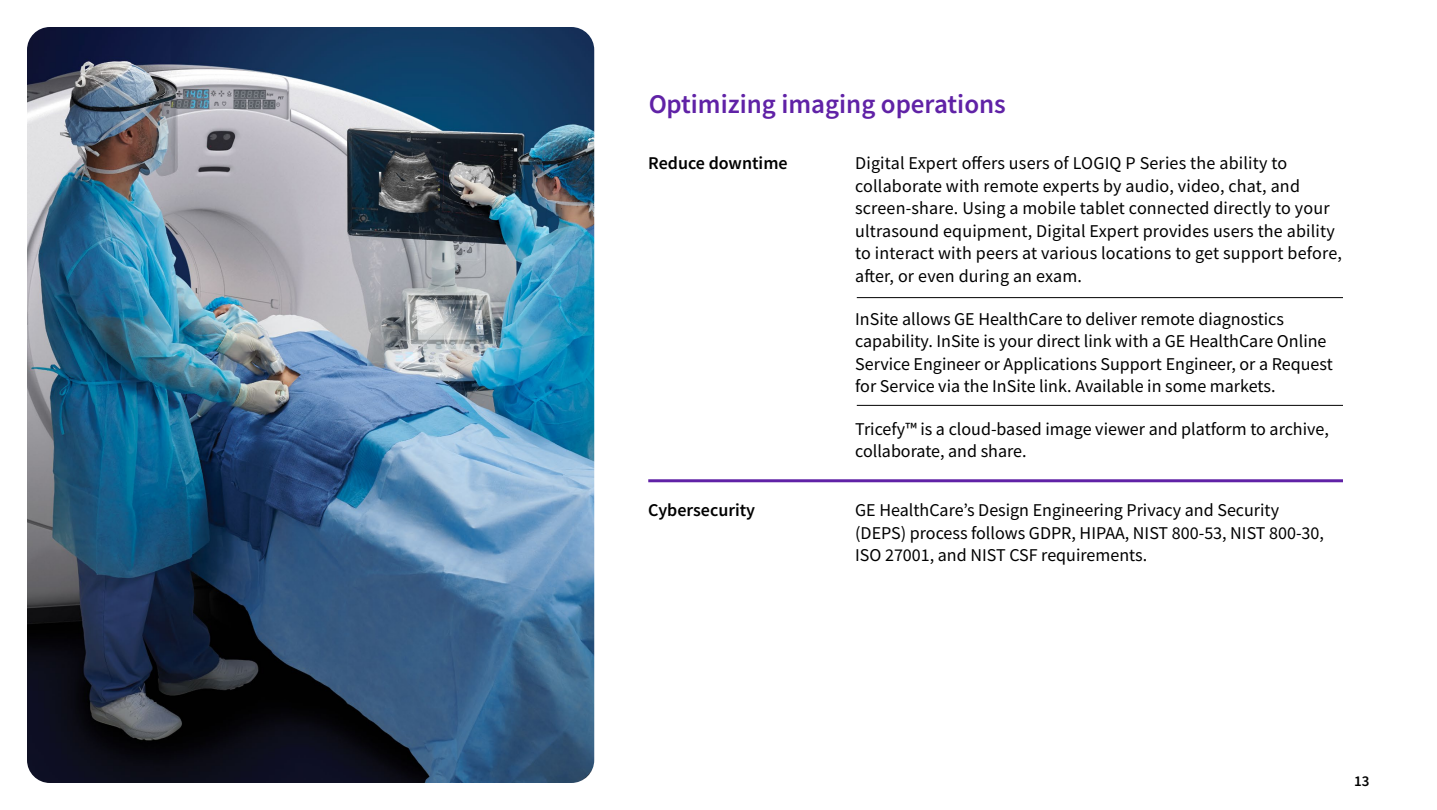
<style>
.page{position:relative;width:1437px;height:810px;background:#fff}
.page>*{position:absolute;margin:0;border:0;box-sizing:border-box;transform-origin:0 0}
.t1{font:600 27px "Source Sans Pro";color:#6022a6}
.t2{font:18px/22.5px "Source Sans Pro";color:#000}
.t3{font:600 18px "Source Sans Pro";color:#000}
.t4{font:600 15px "Source Sans Pro";color:#000}
</style>
<div class="page">
<hr style="left:856px;top:297px;width:486px;height:1px;background:#000">
<hr style="left:856px;top:405px;width:486px;height:1px;background:#000">
<img style="left:27px;top:27px;width:567px;height:756px">
<hr style="left:648px;top:479px;width:694px;height:3px;background:#6022a6">
<h1 class="t1" style="left:648px;top:86px;width:359px">Optimizing imaging operations</h1>
<p class="t3" style="left:648px;top:152px;width:141px">Reduce downtime</p>
<p class="t2" style="left:855px;top:152px;width:488px">Digital Expert offers users of LOGIQ P Series the ability to collaborate with remote experts by audio, video, chat, and screen‐share. Using a mobile tablet connected directly to your ultrasound equipment, Digital Expert provides users the ability to interact with peers at various locations to get support before, after, or even during an exam.</p>
<p class="t2" style="left:855px;top:307px;width:479px">InSite allows GE HealthCare to deliver remote diagnostics capability. InSite is your direct link with a GE HealthCare Online Service Engineer or Applications Support Engineer, or a Request for Service via the InSite link. Available in some markets.</p>
<p class="t2" style="left:855px;top:418px;width:475px">Tricefy™ is a cloud-based image viewer and platform to archive, collaborate, and share.</p>
<p class="t3" style="left:648px;top:498px;width:108px">Cybersecurity</p>
<p class="t2" style="left:855px;top:499px;width:470px">GE HealthCare’s Design Engineering Privacy and Security (DEPS) process follows GDPR, HIPAA, NIST 800-53, NIST 800-30,<br>ISO 27001, and NIST CSF requirements.</p>
<p class="t4" style="left:1354px;top:771px;width:17px">13</p>
</div>
